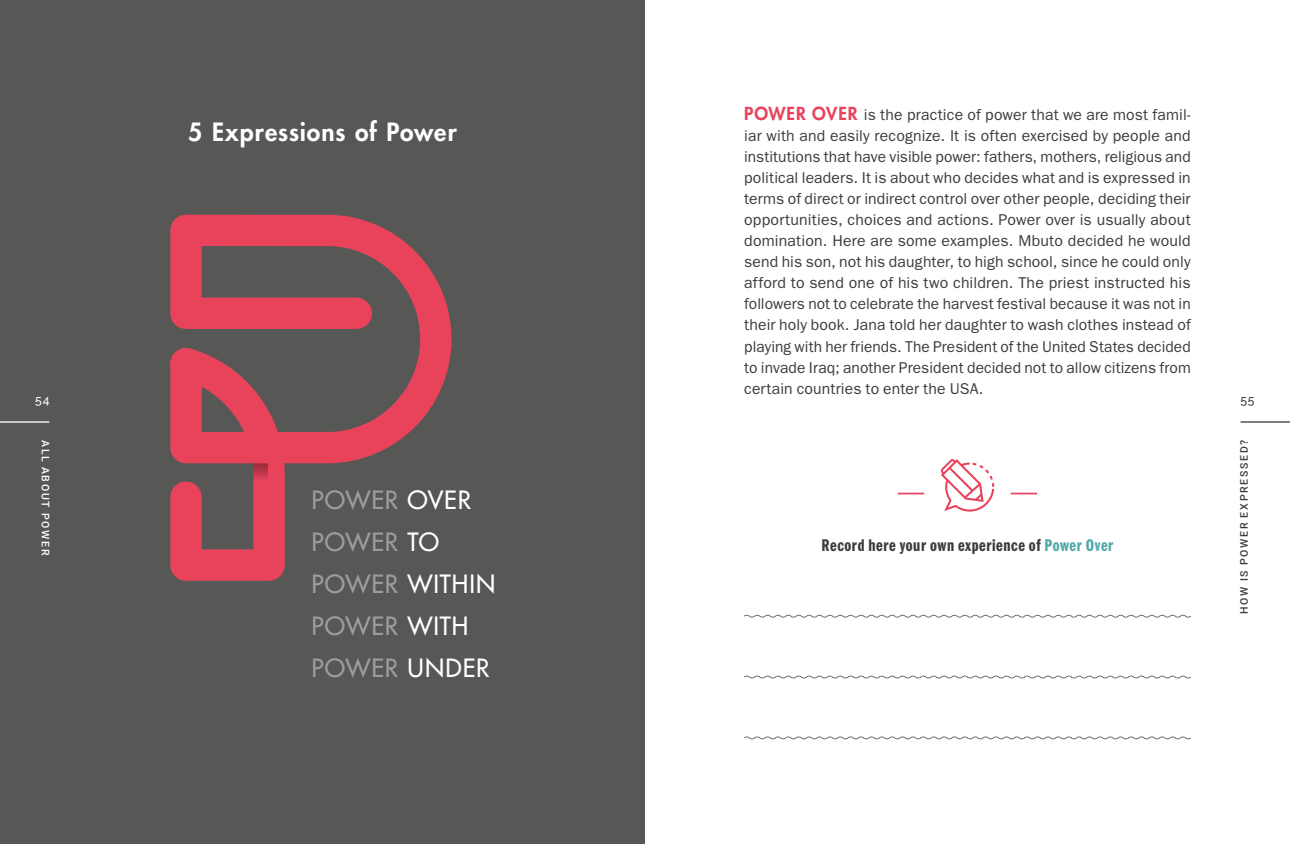
<style>
.page{position:relative;width:1290px;height:844px;background:#fff}
.page>*{position:absolute;margin:0;border:0;box-sizing:border-box;transform-origin:0 0}
.t1{font:500 24.5px/42px "Futura Std";letter-spacing:.03em;color:#9d9d9c}
.t2{font:800 24.5px "Futura Std";letter-spacing:.035em;color:#fff}
.t3{font:17.5px "ITC Franklin Gothic Std Dm Cp";letter-spacing:.035em;color:#3c3c3b}
.t4{font:15.75px/21px "ITC Franklin Gothic Std";letter-spacing:.005em;color:#3c3c3b;text-align:justify}
.t5{font:500 12.25px "Raleway";color:#3c3c3b}
.t6{font:500 12.25px "Raleway";color:#fff}
.t7{font:500 10.5px "Roboto";letter-spacing:.165em;color:#3c3c3b}
.t8{font:500 10.5px "Roboto";letter-spacing:.17em;color:#fff}
.s1{color:#fff}
.s2{font-family:"Futura Std";font-weight:800;font-size:17.5px;color:#e9435c}
.s3{color:#52a9aa}
</style>
<div class="page">
<hr style="left:1241px;top:421px;width:49px;height:1px;background:#3c3c3b">
<div style="left:0;top:0;width:645px;height:843px;background:#575756"></div>
<svg style="left:170px;top:463px;width:115px;height:117px"></svg>
<svg style="left:170px;top:215px;width:281px;height:248px"></svg>
<svg style="left:253px;top:463px;width:14px;height:17px"></svg>
<hr style="left:0;top:421px;width:49px;height:1px;background:#fff">
<svg style="left:744px;top:614px;width:447px;height:4px"></svg>
<svg style="left:744px;top:675px;width:447px;height:4px"></svg>
<svg style="left:744px;top:736px;width:447px;height:4px"></svg>
<hr style="left:898px;top:492px;width:26px;height:2px;background:#e9435c">
<hr style="left:1011px;top:492px;width:26px;height:2px;background:#e9435c">
<svg style="left:940px;top:459px;width:54px;height:52px"></svg>
<p class="t6" style="left:35px;top:392px;width:16px">54</p>
<p class="t8" style="left:53px;top:439px;width:117px;rotate:90deg">ALL ABOUT POWER</p>
<h1 class="t2" style="left:188px;top:117px;width:270px">5 Expressions of Power</h1>
<h1 class="t1" style="left:312px;top:479px;width:185px">POWER <span class="s1">OVER<br></span>POWER <span class="s1">TO<br></span>POWER <span class="s1">WITHIN<br></span>POWER <span class="s1">WITH<br></span>POWER <span class="s1">UNDER</span></h1>
<p class="t4" style="left:744px;top:104px;width:448px"><span class="s2">POWER OVER</span> is the practice of power that we are most famil&shy;iar with and easily recognize. It is often exercised by people and institutions that have visible power: fathers, mothers, religious and political leaders. It is about who decides what and is expressed in terms of direct or indirect control over other people, deciding their opportunities, choices and actions. Power over is usually about domination. Here are some examples. Mbuto decided he would send his son, not his daughter, to high school, since he could only afford to send one of his two children. The priest instructed his followers not to celebrate the harvest festival because it was not in their holy book. Jana told her daughter to wash clothes instead of playing with her friends. The President of the United States decided to invade Iraq; another President decided not to allow citizens from certain countries to enter the USA.</p>
<p class="t3" style="left:821px;top:535px;width:293px">Record here your own experience of <span class="s3">Power Over</span></p>
<p class="t5" style="left:1240px;top:392px;width:16px">55</p>
<p class="t7" style="left:1237px;top:613px;width:176px;rotate:-90deg">HOW IS POWER EXPRESSED?</p>
</div>
